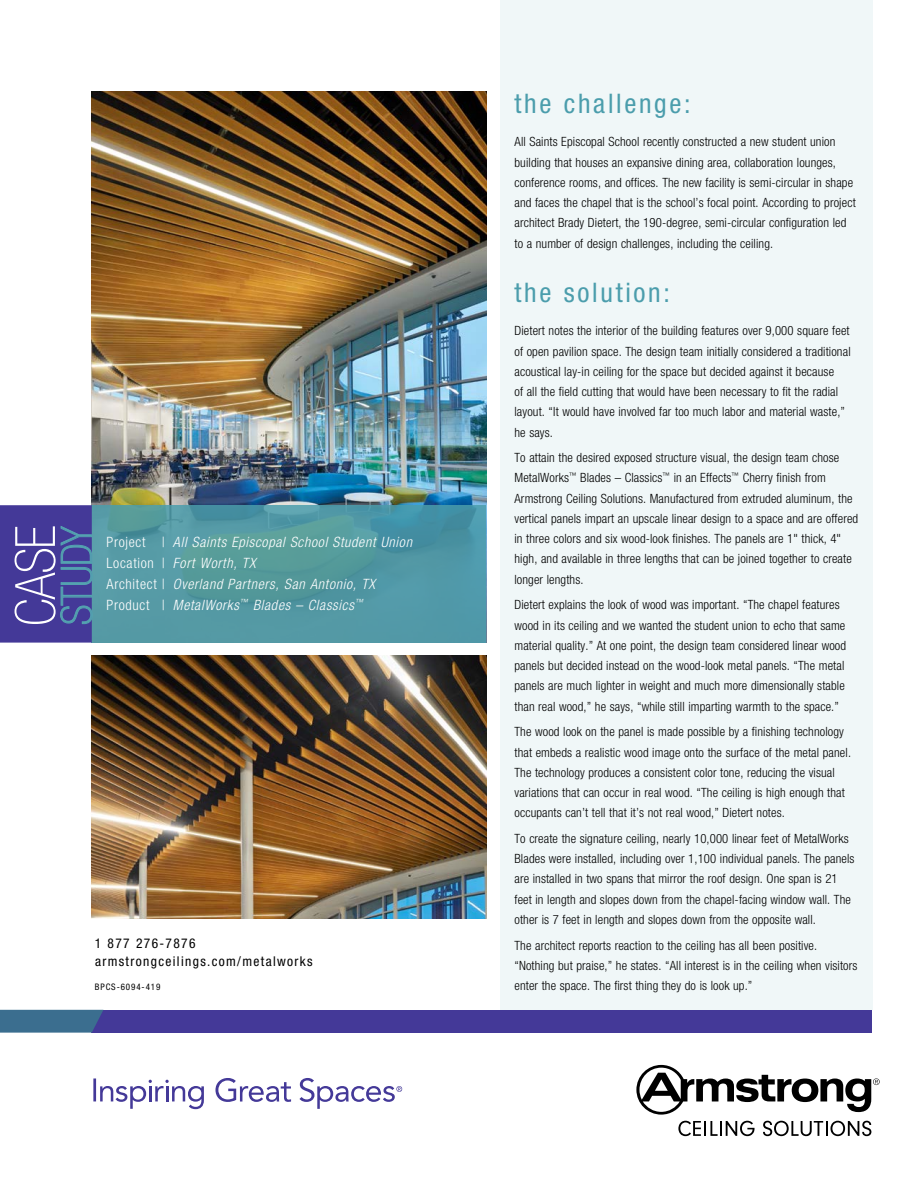
<style>
.page{position:relative;width:918px;height:1188px;background:#fff}
.page>*{position:absolute;margin:0;border:0;box-sizing:border-box;transform-origin:0 0}
.t1{font:100 condensed 55.65px "Helvetica Neue LT Std";color:#fff}
.t2{font:100 condensed 42.9px "Helvetica Neue LT Std";letter-spacing:-.015em;color:#54a2b0}
.t3{font:condensed 27px "Helvetica Neue LT Std";letter-spacing:.1em;color:#4b9dac}
.t4{font:italic 300 condensed 14.25px/21px "Helvetica Neue LT Std";letter-spacing:.05em;color:#fff}
.t5{font:condensed 13.5px/17.9px "Helvetica Neue LT Std";letter-spacing:.1em;color:#000}
.t6{font:300 condensed 12.75px/20.2px "Helvetica Neue LT Std";letter-spacing:.01em;color:#000}
.t7{font:condensed 9px "Helvetica Neue LT Std";letter-spacing:.1em;color:#000}
.s1{font-style:normal}
</style>
<div class="page">
<div style="left:92px;top:1010px;width:780px;height:23px;background:#443998"></div>
<svg style="left:215px;top:1078px;width:76px;height:24px"></svg>
<svg style="left:93px;top:1078px;width:111px;height:31px"></svg>
<svg style="left:300px;top:1078px;width:102px;height:31px"></svg>
<svg style="left:636px;top:1065px;width:244px;height:50px"></svg>
<svg style="left:678px;top:1121px;width:77px;height:15px"></svg>
<svg style="left:763px;top:1121px;width:108px;height:15px"></svg>
<svg style="left:0;top:1010px;width:103px;height:23px"></svg>
<div style="left:500px;top:0;width:372px;height:1010px;background:#f0f7f8"></div>
<img style="left:92px;top:92px;width:394px;height:413px">
<svg style="left:92px;top:505px;width:394px;height:138px;fill:#5499a4"></svg>
<div style="left:0;top:505px;width:92px;height:138px;background:#443998"></div>
<img style="left:92px;top:655px;width:394px;height:264px">
<svg style="left:60px;top:526px;width:33px;height:98px"></svg>
<h1 class="t1" style="left:4px;top:626px;width:102px;rotate:-90deg">CASE</h1>
<h2 class="t2" style="left:53px;top:625px;width:100px;rotate:-90deg">STUDY</h2>
<p class="t4" style="left:107px;top:531px;width:307px"><span class="s1">Project |</span> All Saints Episcopal School Student Union <span class="s1">Location |</span> Fort Worth, TX<br><span class="s1">Architect |</span> Overland Partners, San Antonio, TX <span class="s1">Product |</span> MetalWorks<sup>™</sup> Blades – Classics<sup>™</sup></p>
<p class="t5" style="left:95px;top:935px;width:219px">1 877 276-7876 armstrongceilings.com/metalworks</p>
<p class="t7" style="left:95px;top:982px;width:67px">BPCS-6094-419</p>
<h3 class="t3" style="left:514px;top:87px;width:178px">the challenge:</h3>
<p class="t6" style="left:514px;top:132px;width:343px">All Saints Episcopal School recently constructed a new student union building that houses an expansive dining area, collaboration lounges, conference rooms, and offices. The new facility is semi-circular in shape and faces the chapel that is the school’s focal point. According to project architect Brady Dietert, the 190-degree, semi-circular configuration led to a number of design challenges, including the ceiling.</p>
<h3 class="t3" style="left:514px;top:276px;width:157px">the solution:</h3>
<p class="t6" style="left:514px;top:321px;width:338px">Dietert notes the interior of the building features over 9,000 square feet of open pavilion space. The design team initially considered a traditional acoustical lay-in ceiling for the space but decided against it because<br>of all the field cutting that would have been necessary to fit the radial layout. “It would have involved far too much labor and material waste,” he says.</p>
<p class="t6" style="left:514px;top:447px;width:345px">To attain the desired exposed structure visual, the design team chose MetalWorks<sup>™</sup> Blades – Classics<sup>™</sup> in an Effects<sup>™</sup> Cherry finish from Armstrong Ceiling Solutions. Manufactured from extruded aluminum, the vertical panels impart an upscale linear design to a space and are offered in three colors and six wood-look finishes. The panels are 1" thick, 4" high, and available in three lengths that can be joined together to create longer lengths.</p>
<p class="t6" style="left:514px;top:595px;width:333px">Dietert explains the look of wood was important. “The chapel features wood in its ceiling and we wanted the student union to echo that same material quality.” At one point, the design team considered linear wood panels but decided instead on the wood-look metal panels. “The metal panels are much lighter in weight and much more dimensionally stable than real wood,” he says, “while still imparting warmth to the space.”</p>
<p class="t6" style="left:514px;top:722px;width:338px">The wood look on the panel is made possible by a finishing technology that embeds a realistic wood image onto the surface of the metal panel.<br>The technology produces a consistent color tone, reducing the visual variations that can occur in real wood. “The ceiling is high enough that occupants can’t tell that it’s not real wood,” Dietert notes.</p>
<p class="t6" style="left:514px;top:828px;width:342px">To create the signature ceiling, nearly 10,000 linear feet of MetalWorks Blades were installed, including over 1,100 individual panels. The panels are installed in two spans that mirror the roof design. One span is 21 feet in length and slopes down from the chapel-facing window wall. The other is 7 feet in length and slopes down from the opposite wall.</p>
<p class="t6" style="left:514px;top:935px;width:344px">The architect reports reaction to the ceiling has all been positive. “Nothing but praise,” he states. “All interest is in the ceiling when visitors enter the space. The first thing they do is look up.”</p>
</div>
